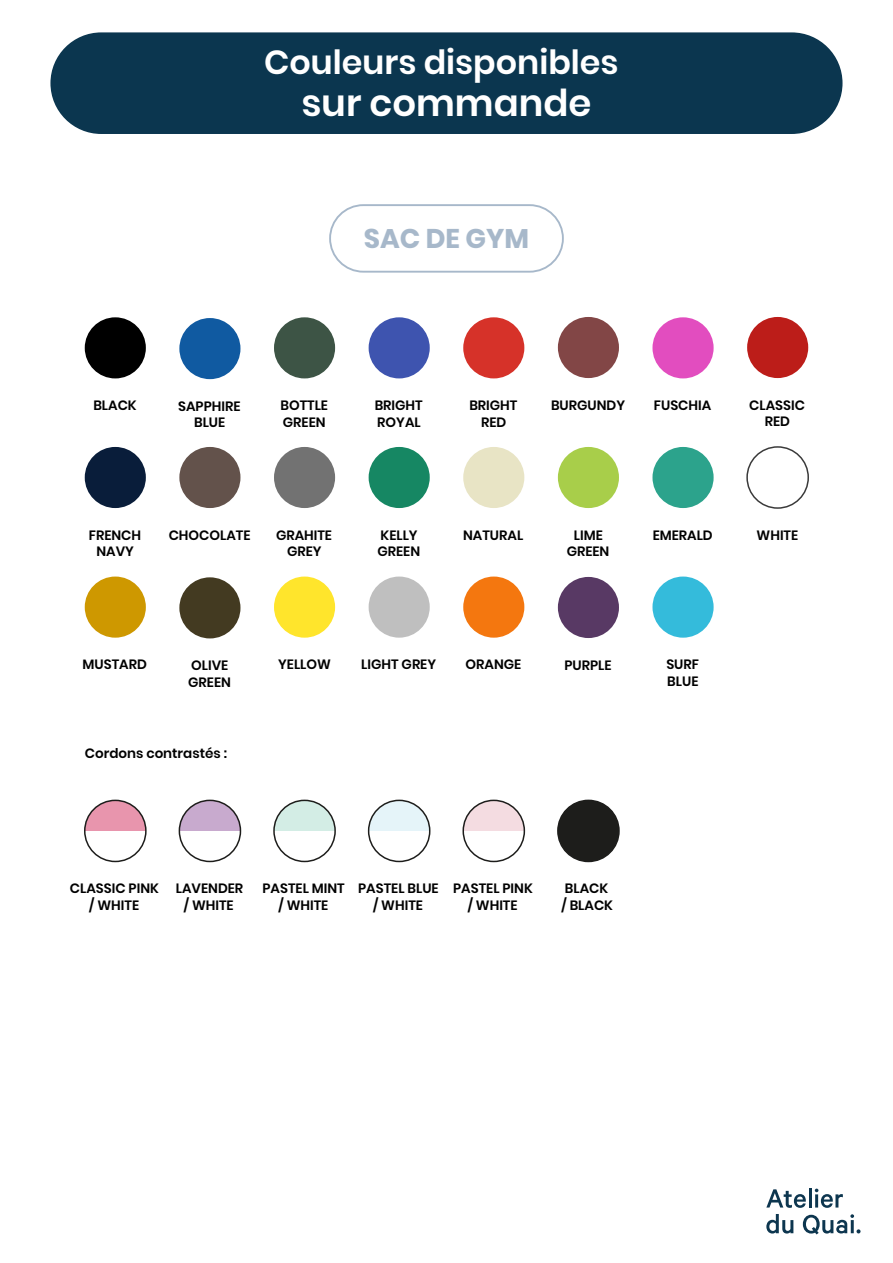
<style>
.page{position:relative;width:893px;height:1263px;background:#fff}
.page>*{position:absolute;margin:0;border:0;box-sizing:border-box;transform-origin:0 0}
.t1{font:600 37.05px "Poppins";color:#fff}
.t2{font:600 33.3px "Poppins";color:#fff}
.t3{font:700 27px "Poppins";color:#a7b8ca}
.t4{font:600 13.5px/16.5px "Poppins";color:#000;text-align:center}
</style>
<div class="page">
<div style="left:50px;top:32px;width:792px;height:102px;background:#0b364f;border-radius:51px"></div>
<div style="left:329px;top:204px;width:235px;height:69px;border:2px solid #a7b8ca;border-radius:33px"></div>
<svg style="left:766px;top:1189px;width:40px;height:19px"></svg>
<hr style="left:808px;top:1188px;width:3px;height:19px;background:#0d364f">
<svg style="left:815px;top:1188px;width:28px;height:20px"></svg>
<svg style="left:766px;top:1214px;width:27px;height:19px"></svg>
<svg style="left:803px;top:1214px;width:57px;height:20px"></svg>
<div style="left:85px;top:317px;width:61px;height:61px;background:#000;border-radius:50%"></div>
<div style="left:274px;top:317px;width:61px;height:61px;background:#3d5445;border-radius:50%"></div>
<div style="left:369px;top:317px;width:61px;height:61px;background:#3e54af;border-radius:50%"></div>
<div style="left:463px;top:317px;width:61px;height:61px;background:#d63229;border-radius:50%"></div>
<div style="left:652px;top:317px;width:62px;height:61px;background:#e24dbf;border-radius:50%"></div>
<div style="left:85px;top:447px;width:61px;height:61px;background:#091d3a;border-radius:50%"></div>
<div style="left:179px;top:447px;width:61px;height:61px;background:#63524b;border-radius:50%"></div>
<div style="left:274px;top:447px;width:61px;height:61px;background:#727272;border-radius:50%"></div>
<div style="left:369px;top:447px;width:61px;height:61px;background:#168763;border-radius:50%"></div>
<div style="left:463px;top:447px;width:61px;height:61px;background:#e8e4c5;border-radius:50%"></div>
<div style="left:558px;top:447px;width:61px;height:61px;background:#a8ce4a;border-radius:50%"></div>
<div style="left:652px;top:447px;width:62px;height:61px;background:#2ca38c;border-radius:50%"></div>
<div style="left:85px;top:576px;width:61px;height:62px;background:#ce9800;border-radius:50%"></div>
<div style="left:274px;top:576px;width:61px;height:62px;background:#ffe52c;border-radius:50%"></div>
<div style="left:369px;top:576px;width:61px;height:62px;background:#bfbfbf;border-radius:50%"></div>
<div style="left:747px;top:317px;width:61px;height:61px;background:#bc1d19;border-radius:50%"></div>
<div style="left:558px;top:577px;width:61px;height:61px;background:#583964;border-radius:50%"></div>
<div style="left:652px;top:576px;width:62px;height:62px;background:#34bbdb;border-radius:50%"></div>
<div style="left:179px;top:577px;width:61px;height:61px;background:#433a21;border-radius:50%"></div>
<div style="left:463px;top:576px;width:61px;height:62px;background:#f4770f;border-radius:50%"></div>
<div style="left:746px;top:446px;width:63px;height:63px;border:2px solid #3a3a3a;border-radius:50%"></div>
<div style="left:558px;top:317px;width:61px;height:61px;background:#824646;border-radius:50%"></div>
<div style="left:179px;top:318px;width:61px;height:61px;background:#105aa1;border-radius:50%"></div>
<svg style="left:85px;top:800px;width:61px;height:31px;fill:#e895ad"></svg>
<div style="left:84px;top:800px;width:63px;height:62px;border:2px solid #1d1d1b;border-radius:50%"></div>
<svg style="left:179px;top:800px;width:61px;height:31px;fill:#c8aace"></svg>
<div style="left:179px;top:800px;width:62px;height:62px;border:2px solid #1d1d1b;border-radius:50%"></div>
<svg style="left:274px;top:800px;width:61px;height:31px;fill:#d3ede5"></svg>
<div style="left:273px;top:800px;width:63px;height:62px;border:2px solid #1d1d1b;border-radius:50%"></div>
<svg style="left:369px;top:800px;width:61px;height:31px;fill:#e5f4f9"></svg>
<div style="left:368px;top:800px;width:62px;height:62px;border:2px solid #1d1d1b;border-radius:50%"></div>
<svg style="left:463px;top:800px;width:61px;height:31px;fill:#f4dce1"></svg>
<div style="left:462px;top:800px;width:63px;height:62px;border:2px solid #1d1d1b;border-radius:50%"></div>
<div style="left:558px;top:800px;width:61px;height:61px;background:#1d1d1b;border-radius:50%"></div>
<svg style="left:558px;top:800px;width:61px;height:22px"></svg>
<div style="left:557px;top:800px;width:63px;height:62px;border:2px solid #1d1d1b;border-radius:50%"></div>
<h2 class="t2" style="left:264px;top:43px;width:356px">Couleurs disponibles</h2>
<h1 class="t1" style="left:302px;top:81px;width:291px">sur commande</h1>
<h3 class="t3" style="left:364px;top:223px;width:167px">SAC DE GYM</h3>
<p class="t4" style="left:178px;top:398px;width:64px">SAPPHIRE</p>
<p class="t4" style="left:551px;top:397px;width:76px">BURGUNDY</p>
<p class="t4" style="left:194px;top:414px;width:33px">BLUE</p>
<p class="t4" style="left:93px;top:397px;width:45px">BLACK</p>
<p class="t4" style="left:280px;top:397px;width:49px;text-align:left">BOTTLE<br>GREEN</p>
<p class="t4" style="left:375px;top:397px;width:50px;text-align:left">BRIGHT<br>ROYAL</p>
<p class="t4" style="left:469px;top:397px;width:50px">BRIGHT<br>RED</p>
<p class="t4" style="left:654px;top:397px;width:59px">FUSCHIA</p>
<p class="t4" style="left:749px;top:397px;width:57px">CLASSIC<br>RED</p>
<p class="t4" style="left:89px;top:527px;width:54px">FRENCH<br>NAVY</p>
<p class="t4" style="left:169px;top:527px;width:83px">CHOCOLATE</p>
<p class="t4" style="left:276px;top:527px;width:58px">GRAHITE<br>GREY</p>
<p class="t4" style="left:378px;top:527px;width:44px;text-align:left">KELLY<br>GREEN</p>
<p class="t4" style="left:463px;top:527px;width:62px">NATURAL</p>
<p class="t4" style="left:567px;top:527px;width:44px">LIME<br>GREEN</p>
<p class="t4" style="left:653px;top:527px;width:62px">EMERALD</p>
<p class="t4" style="left:757px;top:527px;width:43px">WHITE</p>
<p class="t4" style="left:83px;top:656px;width:66px">MUSTARD</p>
<p class="t4" style="left:278px;top:656px;width:54px">YELLOW</p>
<p class="t4" style="left:361px;top:656px;width:76px">LIGHT GREY</p>
<p class="t4" style="left:188px;top:657px;width:44px;text-align:left">OLIVE<br>GREEN</p>
<p class="t4" style="left:466px;top:656px;width:57px">ORANGE</p>
<p class="t4" style="left:85px;top:745px;width:144px">Cordons contrastés :</p>
<p class="t4" style="left:564px;top:657px;width:49px">PURPLE</p>
<p class="t4" style="left:666px;top:656px;width:34px;text-align:left">SURF<br>BLUE</p>
<p class="t4" style="left:70px;top:880px;width:91px">CLASSIC PINK / WHITE</p>
<p class="t4" style="left:176px;top:880px;width:69px">LAVENDER / WHITE</p>
<p class="t4" style="left:262px;top:880px;width:84px">PASTEL MINT / WHITE</p>
<p class="t4" style="left:358px;top:880px;width:82px">PASTEL BLUE / WHITE</p>
<p class="t4" style="left:453px;top:880px;width:81px">PASTEL PINK / WHITE</p>
<p class="t4" style="left:562px;top:880px;width:53px;text-align:left">BLACK / BLACK</p>
</div>
